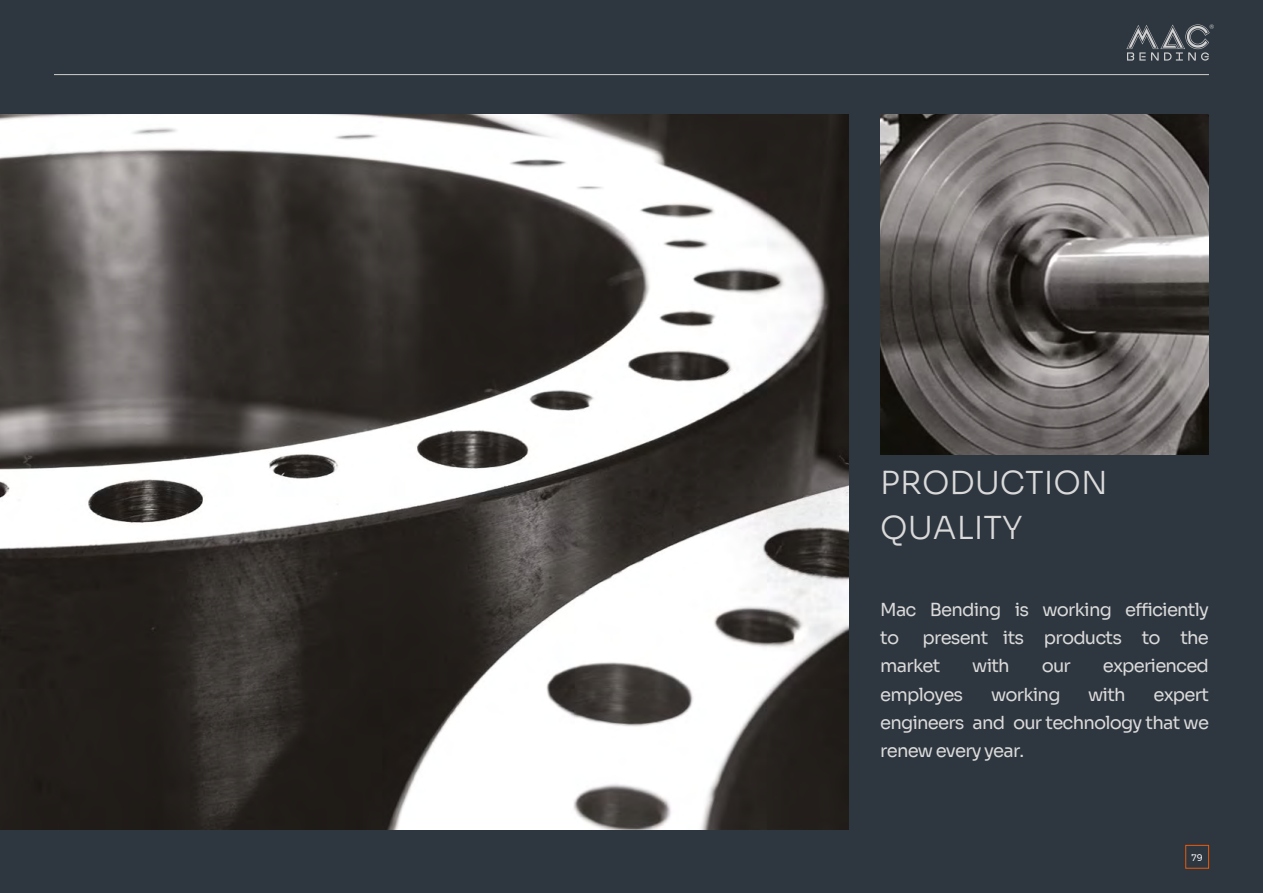
<style>
.page{position:relative;width:1263px;height:893px;background:#2e363f}
.page>*{position:absolute;margin:0;border:0;box-sizing:border-box;transform-origin:0 0}
.t1{font:300 31.65px/44.4px "Sora";color:#dadada}
.t2{font:18px/28px "Sora";letter-spacing:-.045em;color:#dadada}
.t3{font:9px "Sora";color:#fff}
</style>
<div class="page">
<hr style="left:54px;top:74px;width:1155px;height:1px;background:#d0d0d0">
<div style="left:1185px;top:845px;width:24px;height:24px;border:1px solid #ea5b0b"></div>
<svg style="left:1126px;top:24px;width:88px;height:37px"></svg>
<img style="left:0;top:114px;width:848px;height:716px">
<img style="left:880px;top:114px;width:329px;height:340px">
<h1 class="t1" style="left:880px;top:458px;width:229px">PRODUCTION<br>QUALITY</h1>
<p class="t2" style="left:880px;top:594px;width:330px">Mac Bending is working efficiently to</p>
<p class="t2" style="left:880px;top:622px;width:330px;text-indent:42px">present its products to the market</p>
<p class="t2" style="left:972px;top:650px;width:39px">with</p>
<p class="t2" style="left:1042px;top:650px;width:31px">our</p>
<p class="t2" style="left:1103px;top:650px;width:108px">experienced</p>
<p class="t2" style="left:880px;top:678px;width:84px">employes</p>
<p class="t2" style="left:991px;top:678px;width:71px">working</p>
<p class="t2" style="left:1088px;top:678px;width:39px">with</p>
<p class="t2" style="left:880px;top:678px;width:330px;text-align:justify;text-indent:273px">expert engineers and our technology that we renew every year.</p>
<p class="t3" style="left:1191px;top:850px;width:13px">79</p>
</div>
